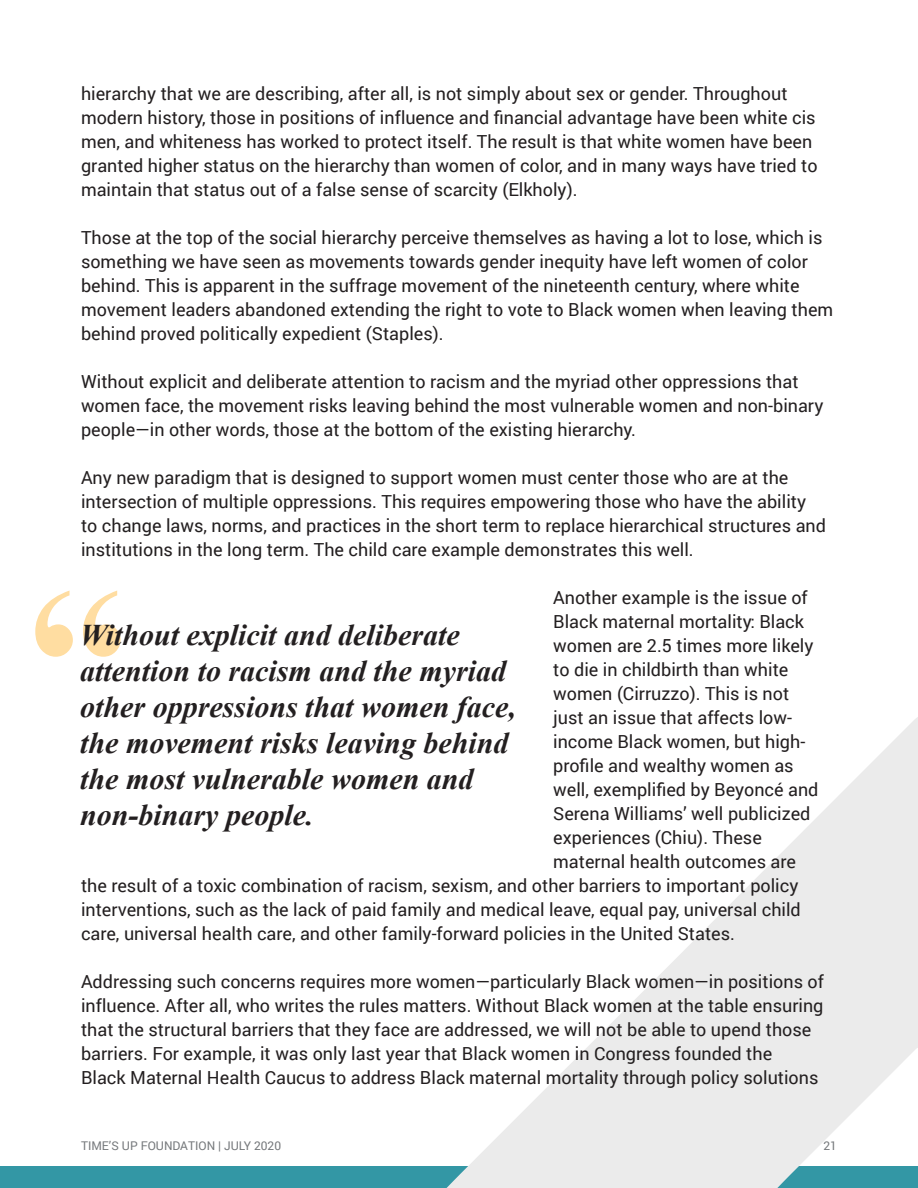
<style>
.page{position:relative;width:918px;height:1188px;background:#fff}
.page>*{position:absolute;margin:0;border:0;box-sizing:border-box;transform-origin:0 0}
.t1{font:italic 700 30px/36px "Times New Roman";color:#231f20}
.t2{font:18px/24px "Roboto";color:#231f20}
.t3{font:12px "Roboto";color:#75787b}
</style>
<div class="page">
<div style="left:0;top:1166px;width:918px;height:22px;background:#3397a5"></div>
<svg style="left:446px;top:717px;width:472px;height:471px"></svg>
<svg style="left:35px;top:591px;width:86px;height:66px"></svg>
<p class="t2" style="left:81px;top:81px;width:738px">hierarchy that we are describing, after all, is not simply about sex or gender. Throughout modern history, those in positions of influence and financial advantage have been white cis men, and whiteness has worked to protect itself. The result is that white women have been granted higher status on the hierarchy than women of color, and in many ways have tried to maintain that status out of a false sense of scarcity (Elkholy).</p>
<p class="t2" style="left:81px;top:225px;width:754px">Those at the top of the social hierarchy perceive themselves as having a lot to lose, which is something we have seen as movements towards gender inequity have left women of color behind. This is apparent in the suffrage movement of the nineteenth century, where white movement leaders abandoned extending the right to vote to Black women when leaving them behind proved politically expedient (Staples).</p>
<p class="t2" style="left:81px;top:369px;width:744px">Without explicit and deliberate attention to racism and the myriad other oppressions that women face, the movement risks leaving behind the most vulnerable women and non-binary people—in other words, those at the bottom of the existing hierarchy.</p>
<p class="t2" style="left:81px;top:465px;width:747px">Any new paradigm that is designed to support women must center those who are at the intersection of multiple oppressions. This requires empowering those who have the ability to change laws, norms, and practices in the short term to replace hierarchical structures and institutions in the long term. The child care example demonstrates this well.</p>
<p class="t2" style="left:553px;top:585px;width:256px">Another example is the issue of</p>
<p class="t2" style="left:553px;top:609px;width:252px">Black maternal mortality: Black</p>
<p class="t2" style="left:553px;top:633px;width:262px">women are 2.5 times more likely</p>
<p class="t2" style="left:553px;top:657px;width:237px">to die in childbirth than white</p>
<p class="t2" style="left:553px;top:681px;width:238px">women (Cirruzzo). This is not</p>
<p class="t2" style="left:553px;top:705px;width:240px">just an issue that affects low-</p>
<p class="t2" style="left:553px;top:729px;width:254px">income Black women, but high-</p>
<p class="t2" style="left:553px;top:753px;width:242px">profile and wealthy women as</p>
<p class="t2" style="left:553px;top:777px;width:267px">well, exemplified by Beyoncé and</p>
<p class="t2" style="left:553px;top:801px;width:259px">Serena Williams’ well publicized</p>
<p class="t2" style="left:553px;top:825px;width:210px">experiences (Chiu). These</p>
<p class="t2" style="left:553px;top:849px;width:244px">maternal health outcomes are</p>
<p class="t2" style="left:81px;top:873px;width:719px">the result of a toxic combination of racism, sexism, and other barriers to important policy</p>
<p class="t2" style="left:81px;top:897px;width:721px">interventions, such as the lack of paid family and medical leave, equal pay, universal child</p>
<p class="t2" style="left:81px;top:921px;width:656px">care, universal health care, and other family-forward policies in the United States.</p>
<p class="t2" style="left:81px;top:969px;width:745px">Addressing such concerns requires more women—particularly Black women—in positions of influence. After all, who writes the rules matters. Without Black women at the table ensuring that the structural barriers that they face are addressed, we will not be able to upend those barriers. For example, it was only last year that Black women in Congress founded the<br>Black Maternal Health Caucus to address Black maternal mortality through policy solutions</p>
<p class="t1" style="left:80px;top:617px;width:437px">Without explicit and deliberate attention to racism and the myriad other oppressions that women face, the movement risks leaving behind the most vulnerable women and non-binary people.</p>
<p class="t3" style="left:81px;top:1137px;width:202px">TIME’S UP FOUNDATION | JULY 2020</p>
<p class="t3" style="left:823px;top:1137px;width:15px">21</p>
</div>
